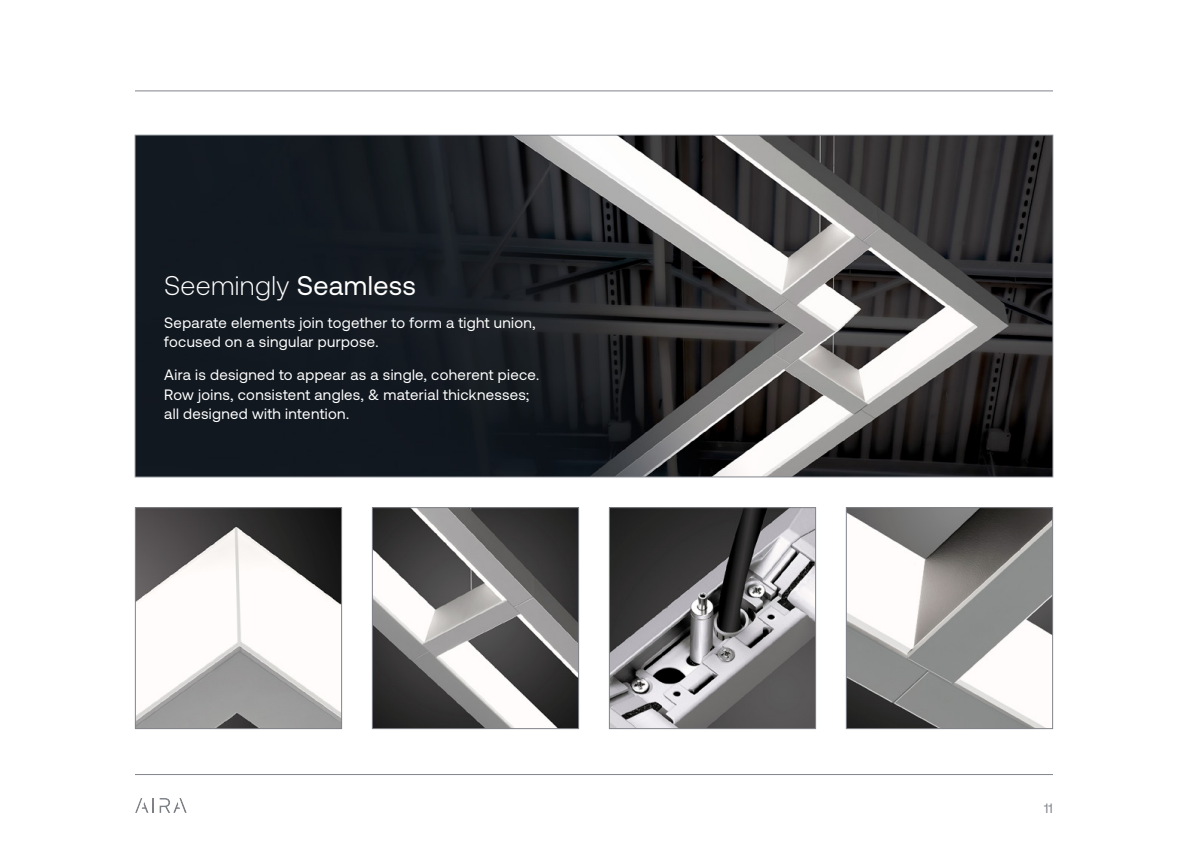
<style>
.page{position:relative;width:1188px;height:864px;background:#fff}
.page>*{position:absolute;margin:0;border:0;box-sizing:border-box;transform-origin:0 0}
.t1{font:300 27px "Aeonik";letter-spacing:.015em;color:#fff}
.t2{font:15px/19.5px "Aeonik";letter-spacing:.025em;color:#fff}
.t3{font:13.5px "Aeonik";color:#81848a}
.s1{font-weight:400}
</style>
<div class="page">
<hr style="left:135px;top:774px;width:918px;height:1px;background:#81848a">
<hr style="left:135px;top:91px;width:918px;height:1px;background:#81848a">
<div style="left:112px;top:782px;width:100px;height:33px;background:#000;opacity:.75"></div>
<img style="left:374px;top:509px;width:203px;height:218px">
<div style="left:372px;top:507px;width:207px;height:222px;border:1px solid #81848a"></div>
<img style="left:611px;top:509px;width:203px;height:218px">
<div style="left:609px;top:507px;width:207px;height:222px;border:1px solid #81848a"></div>
<img style="left:137px;top:509px;width:203px;height:218px">
<div style="left:135px;top:507px;width:207px;height:222px;border:1px solid #81848a"></div>
<img style="left:137px;top:137px;width:914px;height:338px">
<img style="left:848px;top:509px;width:203px;height:218px">
<div style="left:846px;top:507px;width:207px;height:222px;border:1px solid #81848a"></div>
<h1 class="t1" style="left:164px;top:271px;width:253px">Seemingly <span class="s1">Seamless</span></h1>
<p class="t2" style="left:164px;top:313px;width:373px">Separate elements join together to form a tight union, focused on a singular purpose.</p>
<p class="t2" style="left:164px;top:365px;width:376px">Aira is designed to appear as a single, coherent piece.<br>Row joins, consistent angles, &amp; material thicknesses; all designed with intention.</p>
<p class="t3" style="left:1044px;top:801px;width:10px">11</p>
</div>
